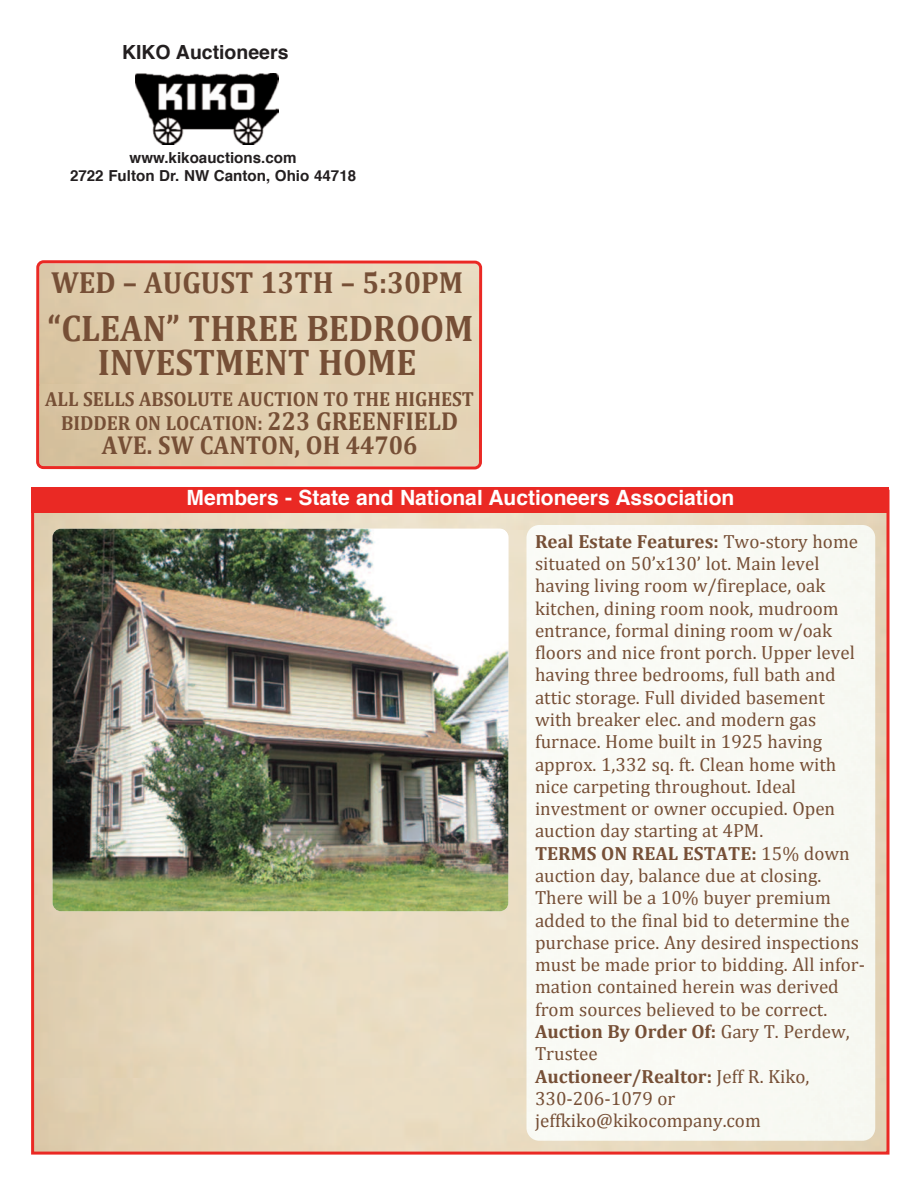
<style>
.page{position:relative;width:918px;height:1188px;background:#fff}
.page>*{position:absolute;margin:0;border:0;box-sizing:border-box;transform-origin:0 0}
.t1{font:700 37.2px/34.5px "Cambria";color:#764f36;text-align:center;scale:.93 1}
.t2{font:700 30.75px "Cambria";color:#764f36;scale:.94 1}
.t3{font:700 26.1px "Cambria";color:#764f36;scale:.93 1}
.t4{font:700 21px "Helvetica";color:#fff}
.t5{font:700 20.55px/24.2px "Cambria";color:#764f36;text-align:center;scale:.93 1}
.t6{font:700 19.5px "Helvetica";color:#231f20}
.t7{font:19.05px/22.4px "Cambria";color:#764f36}
.t8{font:700 15.15px/18.1px "Helvetica";color:#231f20;text-align:center}
.s1{font-size:26.1px}
.s2{font-weight:700}
</style>
<div class="page">
<svg style="left:36px;top:260px;width:446px;height:209px;background:#e1c8aa"></svg>
<img style="left:35px;top:513px;width:851px;height:638px">
<div style="left:526px;top:525px;width:349px;height:616px;background:#f9f9f4"></div>
<img style="left:136px;top:73px;width:143px;height:71px">
<div style="left:31px;top:488px;width:858px;height:25px;background:#ea2924"></div>
<img style="left:53px;top:529px;width:455px;height:382px;border-radius:9px">
<p class="t6" style="left:122px;top:44px;width:168px">KIKO Auctioneers</p>
<p class="t8" style="left:70px;top:150px;width:288px">www.kikoauctions.com<br>2722 Fulton Dr. NW Canton, Ohio 44718</p>
<h2 class="t2" style="left:51px;top:264px;width:440px">WED – AUGUST 13TH – 5:30PM</h2>
<h1 class="t1" style="left:48px;top:310px;width:459px">“CLEAN” THREE BEDROOM<br>INVESTMENT HOME</h1>
<p class="t5" style="left:45px;top:386px;width:463px">ALL SELLS ABSOLUTE AUCTION TO THE HIGHEST<br>BIDDER ON LOCATION: <span class="s1">223 GREENFIELD</span></p>
<h3 class="t3" style="left:102px;top:429px;width:341px">AVE. SW CANTON, OH 44706</h3>
<p class="t4" style="left:187px;top:489px;width:549px">Members - State and National Auctioneers Association</p>
<p class="t7" style="left:535px;top:530px;width:332px"><span class="s2">REAL ESTATE FEATURES:</span> Two-story home situated on 50’x130’ lot. Main level having living room w/fireplace, oak kitchen, dining room nook, mudroom entrance, formal dining room w/oak floors and nice front porch. Upper level having three bedrooms, full bath and attic storage. Full divided basement with breaker elec. and modern gas furnace. Home built in 1925 having approx. 1,332 sq. ft. Clean home with nice carpeting throughout. Ideal investment or owner occupied. Open auction day starting at 4PM.<br><span class="s2">TERMS ON REAL ESTATE:</span> 15% down auction day, balance due at closing.<br>There will be a 10% buyer premium added to the final bid to determine the purchase price. Any desired inspections must be made prior to bidding. All infor&shy;mation contained herein was derived from sources believed to be correct.<br><span class="s2">AUCTION BY ORDER OF:</span> Gary T. Perdew, Trustee<br><span class="s2">AUCTIONEER/REALTOR:</span> Jeff R. Kiko, 330-206-1079 or jeffkiko@kikocompany.com</p>
</div>
